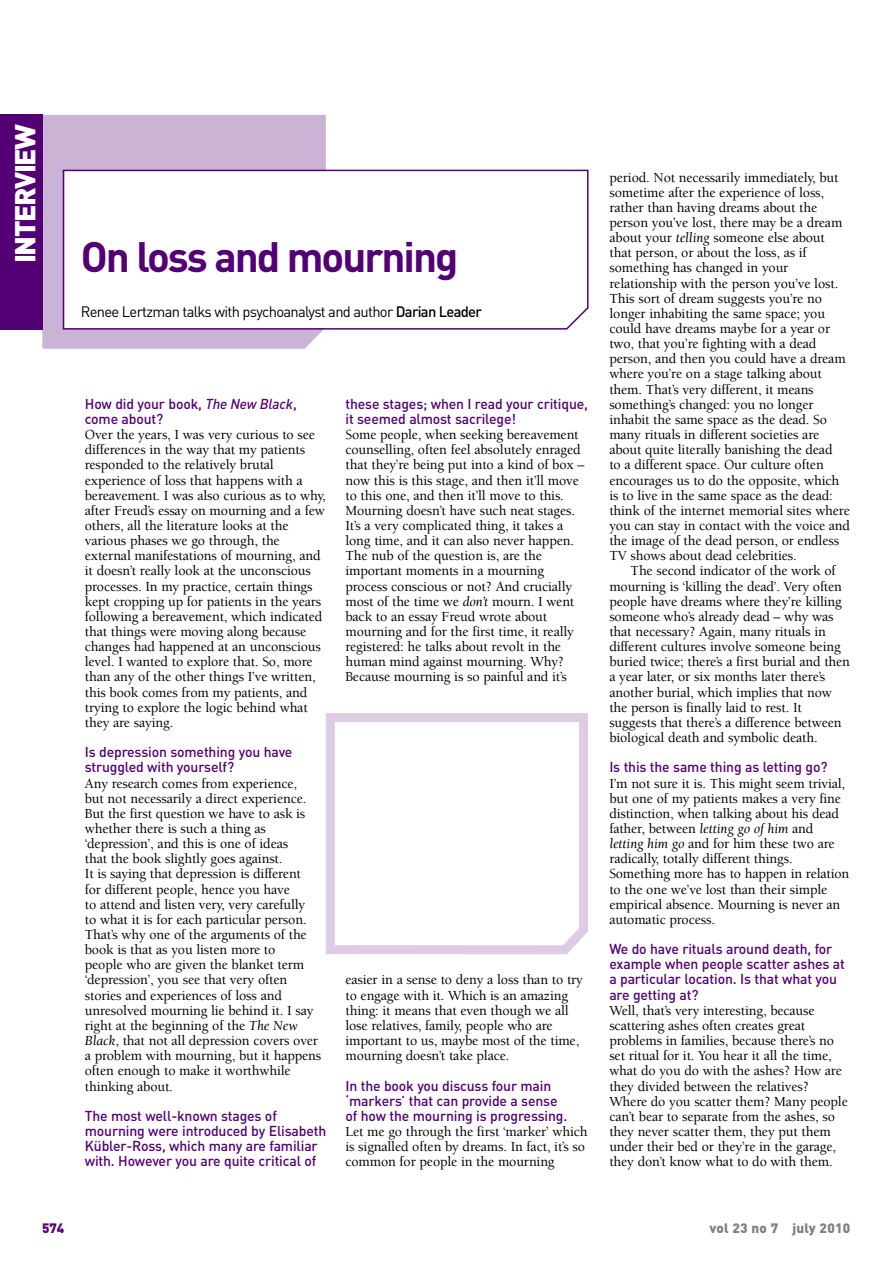
<style>
.page{position:relative;width:893px;height:1263px;background:#fff}
.page>*{position:absolute;margin:0;border:0;box-sizing:border-box;transform-origin:0 0}
.t1{font:700 42px "DIN Pro";letter-spacing:-.05em;color:#530074}
.t2{font:900 28.5px "DIN Pro";letter-spacing:-.05em;color:#fff}
.t3{font:15px "DIN Pro";letter-spacing:-.045em;color:#000}
.t4{font:500 14.25px/15.1px "Berkeley Std";letter-spacing:-.01em;color:#000}
.t5{font:500 14.25px/15.1px "DIN Pro";letter-spacing:-.01em;color:#530074}
.t6{font:900 13.5px "DIN Pro";letter-spacing:.015em;color:#808080}
.t7{font:900 13.5px "DIN Pro";color:#530074}
.s1{font-weight:500}
.s2{font-style:italic}
.s3{font-weight:400;font-style:italic}
</style>
<div class="page">
<div style="left:42px;top:115px;width:284px;height:234px;background:#cbb3d5"></div>
<svg style="left:63px;top:170px;width:525px;height:160px"></svg>
<svg style="left:326px;top:713px;width:262px;height:241px"></svg>
<div style="left:0;top:115px;width:42px;height:215px;background:#530074"></div>
<h2 class="t2" style="left:9px;top:263px;width:141px;rotate:-90deg">INTERVIEW</h2>
<h1 class="t1" style="left:81px;top:243px;width:379px">On loss and mourning</h1>
<p class="t3" style="left:81px;top:307px;width:403px">Renee Lertzman talks with psychoanalyst and author <span class="s1">Darian Leader</span></p>
<p class="t5" style="left:85px;top:398px;width:213px">How did your book, <span class="s2">The New Black</span>, come about?</p>
<p class="t4" style="left:85px;top:428px;width:242px">Over the years, I was very curious to see differences in the way that my patients responded to the relatively brutal experience of loss that happens with a bereavement. I was also curious as to why, after Freud’s essay on mourning and a few others, all the literature looks at the various phases we go through, the external manifestations of mourning, and it doesn’t really look at the unconscious processes. In my practice, certain things kept cropping up for patients in the years following a bereavement, which indicated that things were moving along because changes had happened at an unconscious level. I wanted to explore that. So, more than any of the other things I’ve written, this book comes from my patients, and trying to explore the logic behind what they are saying.</p>
<p class="t5" style="left:85px;top:746px;width:209px">Is depression something you have struggled with yourself?</p>
<p class="t4" style="left:85px;top:777px;width:238px">Any research comes from experience,<br>but not necessarily a direct experience.<br>But the first question we have to ask is whether there is such a thing as ‘depression’, and this is one of ideas<br>that the book slightly goes against.<br>It is saying that depression is different<br>for different people, hence you have<br>to attend and listen very, very carefully<br>to what it is for each particular person.<br>That’s why one of the arguments of the book is that as you listen more to<br>people who are given the blanket term ‘depression’, you see that very often stories and experiences of loss and unresolved mourning lie behind it. I say right at the beginning of the <span class="s3">The New Black</span>, that not all depression covers over a problem with mourning, but it happens often enough to make it worthwhile thinking about.</p>
<p class="t5" style="left:85px;top:1110px;width:243px">The most well-known stages of mourning were introduced by Elisabeth Kübler-Ross, which many are familiar with. However you are quite critical of</p>
<p class="t5" style="left:345px;top:398px;width:244px">these stages; when I read your critique, it seemed almost sacrilege!</p>
<p class="t4" style="left:345px;top:428px;width:240px">Some people, when seeking bereavement counselling, often feel absolutely enraged that they’re being put into a kind of box – now this is this stage, and then it’ll move to this one, and then it’ll move to this.<br>Mourning doesn’t have such neat stages.<br>It’s a very complicated thing, it takes a long time, and it can also never happen.<br>The nub of the question is, are the important moments in a mourning process conscious or not? And crucially most of the time we <span class="s3">don’t</span> mourn. I went back to an essay Freud wrote about mourning and for the first time, it really registered: he talks about revolt in the human mind against mourning. Why?<br>Because mourning is so painful and it’s</p>
<p class="t4" style="left:345px;top:974px;width:239px">easier in a sense to deny a loss than to try to engage with it. Which is an amazing thing: it means that even though we all lose relatives, family, people who are important to us, maybe most of the time, mourning doesn’t take place.</p>
<p class="t5" style="left:345px;top:1079px;width:223px">In the book you discuss four main ‘markers’ that can provide a sense of how the mourning is progressing.</p>
<p class="t4" style="left:345px;top:1125px;width:244px">Let me go through the first ‘marker’ which is signalled often by dreams. In fact, it’s so common for people in the mourning</p>
<p class="t4" style="left:609px;top:171px;width:242px">period. Not necessarily immediately, but sometime after the experience of loss, rather than having dreams about the person you’ve lost, there may be a dream about your <span class="s3">telling</span> someone else about that person, or about the loss, as if something has changed in your relationship with the person you’ve lost.<br>This sort of dream suggests you’re no longer inhabiting the same space; you could have dreams maybe for a year or two, that you’re fighting with a dead person, and then you could have a dream where you’re on a stage talking about them. That’s very different, it means something’s changed: you no longer inhabit the same space as the dead. So many rituals in different societies are about quite literally banishing the dead<br>to a different space. Our culture often encourages us to do the opposite, which is to live in the same space as the dead: think of the internet memorial sites where you can stay in contact with the voice and the image of the dead person, or endless TV shows about dead celebrities.</p>
<p class="t4" style="left:609px;top:565px;width:242px;text-indent:21px">The second indicator of the work of mourning is ‘killing the dead’. Very often people have dreams where they’re killing someone who’s already dead – why was that necessary? Again, many rituals in different cultures involve someone being buried twice; there’s a first burial and then a year later, or six months later there’s another burial, which implies that now the person is finally laid to rest. It suggests that there’s a difference between biological death and symbolic death.</p>
<p class="t5" style="left:609px;top:761px;width:220px">Is this the same thing as letting go?</p>
<p class="t4" style="left:609px;top:777px;width:241px">I’m not sure it is. This might seem trivial, but one of my patients makes a very fine distinction, when talking about his dead father, between <span class="s3">letting go of him</span> and <span class="s3">letting him go</span> and for him these two are radically, totally different things.<br>Something more has to happen in relation to the one we’ve lost than their simple empirical absence. Mourning is never an automatic process.</p>
<p class="t5" style="left:609px;top:943px;width:237px">We do have rituals around death, for example when people scatter ashes at a particular location. Is that what you are getting at?</p>
<p class="t4" style="left:609px;top:1004px;width:240px">Well, that’s very interesting, because scattering ashes often creates great problems in families, because there’s no set ritual for it. You hear it all the time, what do you do with the ashes? How are they divided between the relatives?<br>Where do you scatter them? Many people can’t bear to separate from the ashes, so they never scatter them, they put them under their bed or they’re in the garage, they don’t know what to do with them.</p>
<p class="t7" style="left:42px;top:1220px;width:23px">574</p>
<p class="t6" style="left:709px;top:1220px;width:142px">vol 23 no 7 july 2010</p>
</div>
